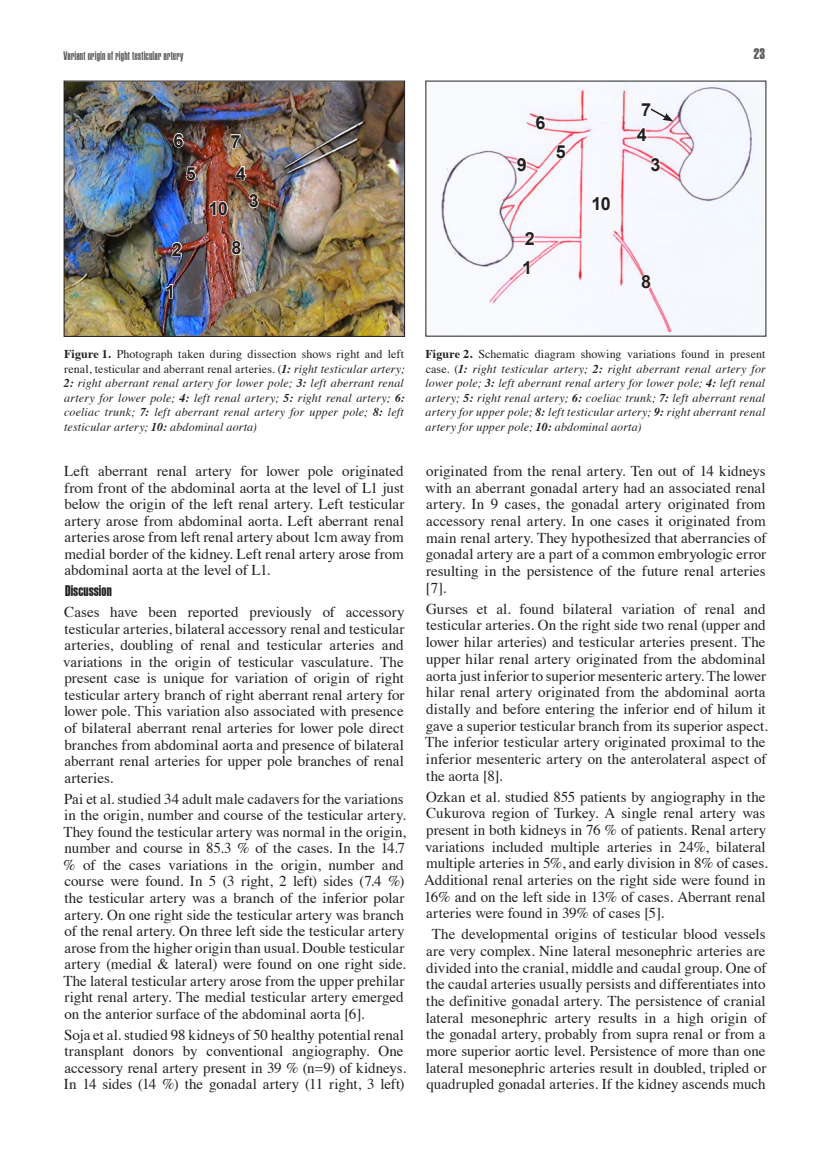
<style>
.page{position:relative;width:830px;height:1149px;background:#fff}
.page>*{position:absolute;margin:0;border:0;box-sizing:border-box;transform-origin:0 0}
.t1{font:700 18px "Arial";color:#231f20}
.Text_Block{font:15px/16.6px "Times";color:#231f20}
.t2{font:15px "Helvetica Compressed Extra";letter-spacing:.005em;color:#231f20}
.t3{font:15px "Helvetica Compressed Extra";color:#57585a}
.t4{font:italic 12px/14.4px "Times";letter-spacing:.015em;color:#231f20;text-align:justify}
.t5{font:12px "Helvetica Compressed Ultra";letter-spacing:.015em;color:#57585a}
.s1{font-weight:700;font-style:normal}
.s2{font-style:normal}
.s3{font-weight:700}
</style>
<div class="page">
<img style="left:433px;top:83px;width:330px;height:251px">
<svg style="left:521px;top:259px;width:9px;height:16px"></svg>
<svg style="left:515px;top:156px;width:12px;height:16px"></svg>
<svg style="left:591px;top:195px;width:20px;height:16px"></svg>
<svg style="left:640px;top:273px;width:11px;height:17px"></svg>
<svg style="left:534px;top:115px;width:12px;height:16px"></svg>
<svg style="left:554px;top:143px;width:13px;height:16px"></svg>
<svg style="left:649px;top:156px;width:12px;height:16px"></svg>
<svg style="left:523px;top:230px;width:12px;height:16px"></svg>
<svg style="left:635px;top:102px;width:38px;height:40px"></svg>
<img style="left:66px;top:83px;width:336px;height:251px">
<div style="left:64px;top:81px;width:340px;height:255px;border:1px solid #231f20"></div>
<svg style="left:165px;top:283px;width:8px;height:16px"></svg>
<svg style="left:208px;top:200px;width:20px;height:16px"></svg>
<svg style="left:231px;top:239px;width:11px;height:17px"></svg>
<svg style="left:172px;top:132px;width:12px;height:16px"></svg>
<svg style="left:185px;top:166px;width:12px;height:16px"></svg>
<svg style="left:247px;top:192px;width:12px;height:17px"></svg>
<svg style="left:170px;top:241px;width:13px;height:16px"></svg>
<svg style="left:230px;top:133px;width:24px;height:48px"></svg>
<p class="t5" style="left:63px;top:48px;width:121px">Variant origin of right testicular artery</p>
<p class="t3" style="left:753px;top:44px;width:13px">23</p>
<p class="t1" style="left:173px;top:128px;width:12px">6</p>
<p class="t1" style="left:230px;top:129px;width:12px">7</p>
<p class="t1" style="left:186px;top:162px;width:12px">5</p>
<p class="t1" style="left:236px;top:161px;width:12px">4</p>
<p class="t1" style="left:172px;top:237px;width:12px">2</p>
<p class="t1" style="left:165px;top:279px;width:12px">1</p>
<p class="t1" style="left:208px;top:196px;width:21px">10</p>
<p class="t1" style="left:248px;top:189px;width:12px">3</p>
<p class="t1" style="left:231px;top:236px;width:12px">8</p>
<p class="t1" style="left:535px;top:111px;width:12px">6</p>
<p class="t1" style="left:516px;top:152px;width:12px">9</p>
<p class="t1" style="left:555px;top:139px;width:12px">5</p>
<p class="t1" style="left:524px;top:226px;width:12px">2</p>
<p class="t1" style="left:521px;top:256px;width:12px">1</p>
<p class="t1" style="left:591px;top:191px;width:21px">10</p>
<p class="t1" style="left:641px;top:98px;width:12px">7</p>
<p class="t1" style="left:636px;top:122px;width:12px">4</p>
<p class="t1" style="left:650px;top:152px;width:12px">3</p>
<p class="t1" style="left:641px;top:270px;width:12px">8</p>
<p class="t4" style="left:64px;top:346px;width:342px"><span class="s1">Figure 1.</span> <span class="s2">Photograph taken during dissection shows right and left renal, testicular and aberrant renal arteries. (</span><span class="s3">1:</span> right testicular artery; <span class="s3">2:</span> right aberrant renal artery for lower pole; <span class="s3">3:</span> left aberrant renal artery for lower pole; <span class="s3">4:</span> left renal artery; <span class="s3">5:</span> right renal artery; <span class="s3">6: </span>coeliac trunk; <span class="s3">7:</span> left aberrant renal artery for upper pole; <span class="s3">8:</span> left testicular artery; <span class="s3">10:</span> abdominal aorta)</p>
<p class="Text_Block" style="left:64px;top:461px;width:342px;text-align:justify">Left aberrant renal artery for lower pole originated from front of the abdominal aorta at the level of L1 just below the origin of the left renal artery. Left testicular artery arose from abdominal aorta. Left aberrant renal arteries arose from left renal artery about 1cm away from medial border of the kidney. Left renal artery arose from abdominal aorta at the level of L1.</p>
<p class="t2" style="left:65px;top:581px;width:48px">Discussion</p>
<p class="Text_Block" style="left:63px;top:602px;width:343px;text-align:justify">Cases have been reported previously of accessory testicular arteries, bilateral accessory renal and testicular arteries, doubling of renal and testicular arteries and variations in the origin of testicular vasculature. The present case is unique for variation of origin of right testicular artery branch of right aberrant renal artery for lower pole. This variation also associated with presence of bilateral aberrant renal arteries for lower pole direct branches from abdominal aorta and presence of bilateral aberrant renal arteries for upper pole branches of renal arteries.</p>
<p class="Text_Block" style="left:63px;top:788px;width:344px">Pai et al. studied 34 adult male cadavers for the variations in the origin, number and course of the testicular artery.<br>They found the testicular artery was normal in the origin, number and course in 85.3 % of the cases. In the 14.7 % of the cases variations in the origin, number and course were found. In 5 (3 right, 2 left) sides (7.4 %) the testicular artery was a branch of the inferior polar artery. On one right side the testicular artery was branch of the renal artery. On three left side the testicular artery arose from the higher origin than usual. Double testicular artery (medial &amp; lateral) were found on one right side.<br>The lateral testicular artery arose from the upper prehilar right renal artery. The medial testicular artery emerged on the anterior surface of the abdominal aorta [6].</p>
<p class="Text_Block" style="left:64px;top:1024px;width:343px">Soja et al. studied 98 kidneys of 50 healthy potential renal transplant donors by conventional angiography. One accessory renal artery present in 39 % (n=9) of kidneys.<br>In 14 sides (14 %) the gonadal artery (11 right, 3 left)</p>
<p class="t4" style="left:425px;top:346px;width:342px"><span class="s1">Figure 2.</span> <span class="s2">Schematic diagram showing variations found in present case. (</span><span class="s3">1:</span> right testicular artery; <span class="s3">2:</span> right aberrant renal artery for lower pole; <span class="s3">3:</span> left aberrant renal artery for lower pole; <span class="s3">4:</span> left renal artery; <span class="s3">5:</span> right renal artery; <span class="s3">6:</span> coeliac trunk; <span class="s3">7:</span> left aberrant renal artery for upper pole; <span class="s3">8:</span> left testicular artery; <span class="s3">9:</span> right aberrant renal artery for upper pole; <span class="s3">10:</span> abdominal aorta)</p>
<p class="Text_Block" style="left:425px;top:461px;width:342px;text-align:justify">originated from the renal artery. Ten out of 14 kidneys with an aberrant gonadal artery had an associated renal artery. In 9 cases, the gonadal artery originated from accessory renal artery. In one cases it originated from main renal artery. They hypothesized that aberrancies of gonadal artery are a part of a common embryologic error resulting in the persistence of the future renal arteries [7].</p>
<p class="Text_Block" style="left:425px;top:599px;width:344px">Gurses et al. found bilateral variation of renal and testicular arteries. On the right side two renal (upper and lower hilar arteries) and testicular arteries present. The upper hilar renal artery originated from the abdominal aorta just inferior to superior mesenteric artery. The lower hilar renal artery originated from the abdominal aorta distally and before entering the inferior end of hilum it gave a superior testicular branch from its superior aspect.<br>The inferior testicular artery originated proximal to the inferior mesenteric artery on the anterolateral aspect of the aorta [8].</p>
<p class="Text_Block" style="left:424px;top:786px;width:345px">Ozkan et al. studied 855 patients by angiography in the Cukurova region of Turkey. A single renal artery was present in both kidneys in 76 % of patients. Renal artery variations included multiple arteries in 24%, bilateral multiple arteries in 5%, and early division in 8% of cases.<br>Additional renal arteries on the right side were found in 16% and on the left side in 13% of cases. Aberrant renal arteries were found in 39% of cases [5].</p>
<p class="Text_Block" style="left:425px;top:924px;width:342px;text-align:center">The developmental origins of testicular blood vessels are very complex. Nine lateral mesonephric arteries are divided into the cranial, middle and caudal group. One of the caudal arteries usually persists and differentiates into the definitive gonadal artery. The persistence of cranial lateral mesonephric artery results in a high origin of the gonadal artery, probably from supra renal or from a more superior aortic level. Persistence of more than one lateral mesonephric arteries result in doubled, tripled or quadrupled gonadal arteries. If the kidney ascends much</p>
</div>
